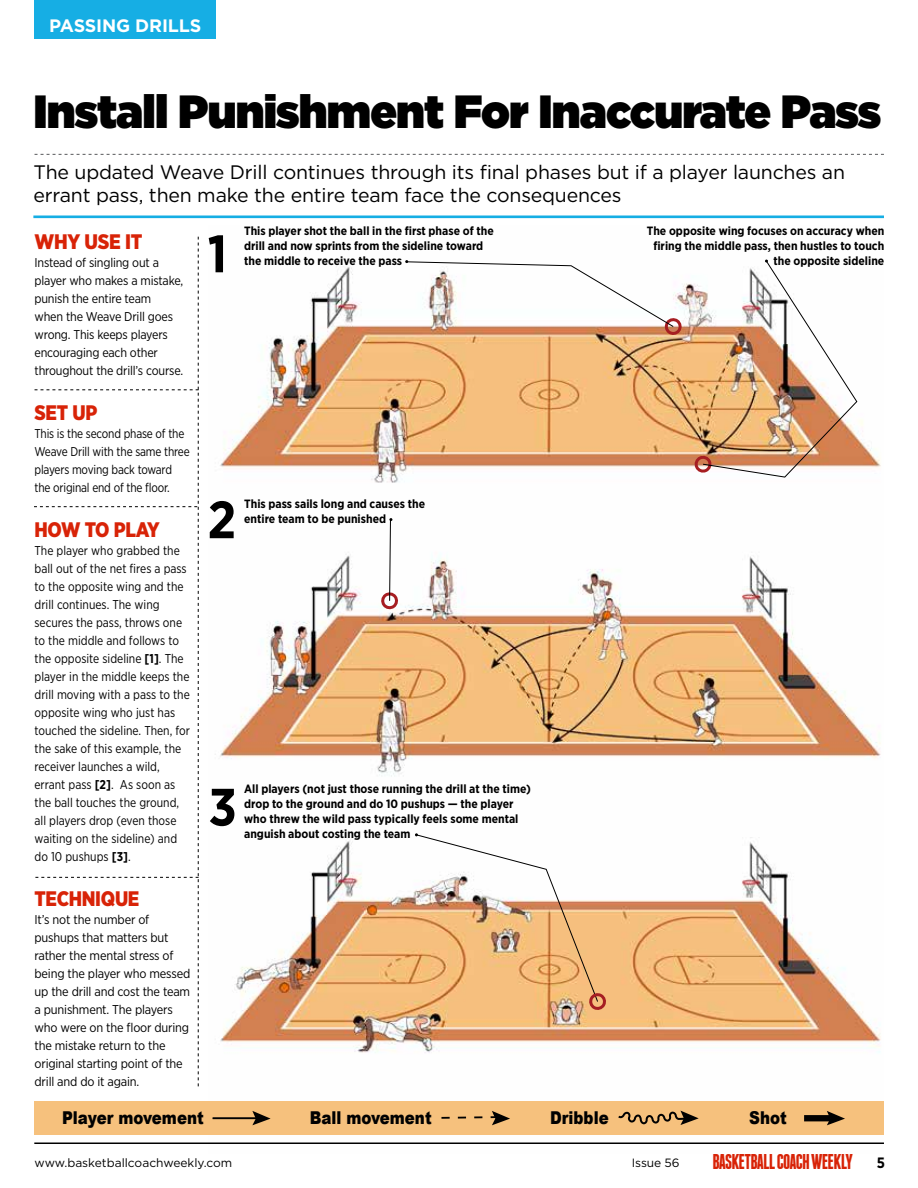
<style>
.page{position:relative;width:918px;height:1188px;background:#fff}
.page>*{position:absolute;margin:0;border:0;box-sizing:border-box;transform-origin:0 0}
.t1{font:700 52.5px "Gotham Narrow";color:#000}
.t2{font:900 46.5px "Gotham";letter-spacing:-.02em;color:#000;scale:.96 1}
.t3{font:700 21.3px "Franchise";letter-spacing:-.04em;color:#d82307;scale:.94 1}
.t4{font:900 21px "Gotham Narrow";letter-spacing:-.015em;color:#d82307;scale:.96 1}
.t5{font:900 21px "Gotham Narrow";letter-spacing:-.015em;color:#d82307}
.t6{font:19.5px/22.5px "Gotham";letter-spacing:-.01em;color:#000}
.t7{font:700 18px "Gotham";letter-spacing:-.01em;color:#fff}
.t8{font:900 17.7px "Arial";color:#010101;scale:.85 1}
.t9{font:12.75px/18px "Gotham Narrow";letter-spacing:-.015em;color:#000;scale:.94 1}
.t10{font:12.75px/18px "Gotham Narrow";letter-spacing:-.015em;color:#000}
.t11{font:12.75px/18px "Gotham Narrow";letter-spacing:-.015em;color:#000;scale:.92 1}
.t12{font:700 12px/15px "Gotham Narrow";color:#000}
.t13{font:12px "Gotham";color:#000}
.s1{font-weight:700}
.s2{font-family:"Gotham Narrow";font-size:15px;color:#000}
</style>
<div class="page">
<img style="left:208px;top:266px;width:676px;height:877px">
<hr style="left:33px;top:216px;width:851px;height:2px;background:#16aee4">
<svg style="left:35px;top:154px;width:849px;height:1px"></svg>
<hr style="left:34px;top:1143px;width:850px;height:1px;background:#000">
<svg style="left:34px;top:237px;width:165px;height:849px"></svg>
<div style="left:34px;top:1102px;width:850px;height:33px;background:#f6c17d"></div>
<svg style="left:441px;top:1111px;width:69px;height:14px"></svg>
<svg style="left:618px;top:1110px;width:81px;height:15px"></svg>
<svg style="left:252px;top:1111px;width:19px;height:14px"></svg>
<hr style="left:213px;top:1117px;width:52px;height:2px;background:#010101">
<svg style="left:827px;top:1111px;width:18px;height:14px"></svg>
<div style="left:804px;top:1115px;width:27px;height:6px;background:#010101"></div>
<svg style="left:405px;top:260px;width:280px;height:78px"></svg>
<svg style="left:381px;top:518px;width:20px;height:94px"></svg>
<img style="left:415px;top:833px;width:193px;height:181px">
<div style="left:35px;top:0;width:181px;height:38px;background:#16aee4"></div>
<img style="left:691px;top:259px;width:166px;height:219px">
<p class="t7" style="left:49px;top:15px;width:154px">PASSING DRILLS</p>
<p class="t2" style="left:34px;top:85px;width:885px">Install Punishment For Inaccurate Pass</p>
<p class="t6" style="left:34px;top:161px;width:813px">The updated Weave Drill continues through its final phases but if a player launches an errant pass, then make the entire team face the consequences</p>
<p class="t5" style="left:35px;top:228px;width:110px">WHY USE IT</p>
<p class="t10" style="left:35px;top:253px;width:150px">Instead of singling out a player who makes a mistake, punish the entire team<br>when the Weave Drill goes wrong. This keeps players encouraging each other throughout the drill’s course.</p>
<p class="t4" style="left:35px;top:399px;width:67px">SET UP</p>
<p class="t11" style="left:35px;top:424px;width:170px">This is the second phase of the<br>Weave Drill with the same three players moving back toward the original end of the floor.</p>
<p class="t4" style="left:35px;top:516px;width:132px">HOW TO PLAY</p>
<p class="t9" style="left:35px;top:541px;width:167px">The player who grabbed the ball out of the net fires a pass to the opposite wing and the drill continues. The wing secures the pass, throws one to the middle and follows to the opposite sideline <span class="s1">[1]</span>. The player in the middle keeps the drill moving with a pass to the opposite wing who just has touched the sideline. Then, for the sake of this example, the receiver launches a wild, errant pass <span class="s1">[2]</span>. As soon as the ball touches the ground, all players drop (even those waiting on the sideline) and do 10 pushups <span class="s1">[3]</span>.</p>
<p class="t4" style="left:35px;top:885px;width:111px">TECHNIQUE</p>
<p class="t10" style="left:35px;top:910px;width:157px">It’s not the number of pushups that matters but rather the mental stress of being the player who messed up the drill and cost the team a punishment. The players who were on the floor during the mistake return to the original starting point of the drill and do it again.</p>
<p class="t12" style="left:647px;top:223px;width:239px;text-align:right">The opposite wing focuses on accuracy when firing the middle pass, then hustles to touch the opposite sideline</p>
<p class="t12" style="left:244px;top:223px;width:251px">This player shot the ball in the first phase of the drill and now sprints from the sideline toward the middle to receive the pass</p>
<p class="t1" style="left:208px;top:220px;width:21px">1</p>
<p class="t1" style="left:207px;top:486px;width:30px">2</p>
<p class="t12" style="left:244px;top:496px;width:182px">This pass sails long and causes the entire team to be punished</p>
<p class="t12" style="left:244px;top:781px;width:288px">All players (not just those running the drill at the time) drop to the ground and do 10 pushups — the player who threw the wild pass typically feels some mental anguish about costing the team</p>
<p class="t1" style="left:208px;top:773px;width:30px">3</p>
<p class="t8" style="left:62px;top:1105px;width:168px">Player movement</p>
<p class="t8" style="left:310px;top:1105px;width:145px">Ball movement</p>
<p class="t8" style="left:550px;top:1105px;width:71px">Dribble</p>
<p class="t8" style="left:749px;top:1105px;width:46px">Shot</p>
<p class="t13" style="left:35px;top:1156px;width:199px">www.basketballcoachweekly.com</p>
<p class="t13" style="left:632px;top:1156px;width:49px">Issue 56</p>
<p class="t3" style="left:712px;top:1152px;width:185px">BASKETBALL COACH WEEKLY <span class="s2">5</span></p>
</div>
